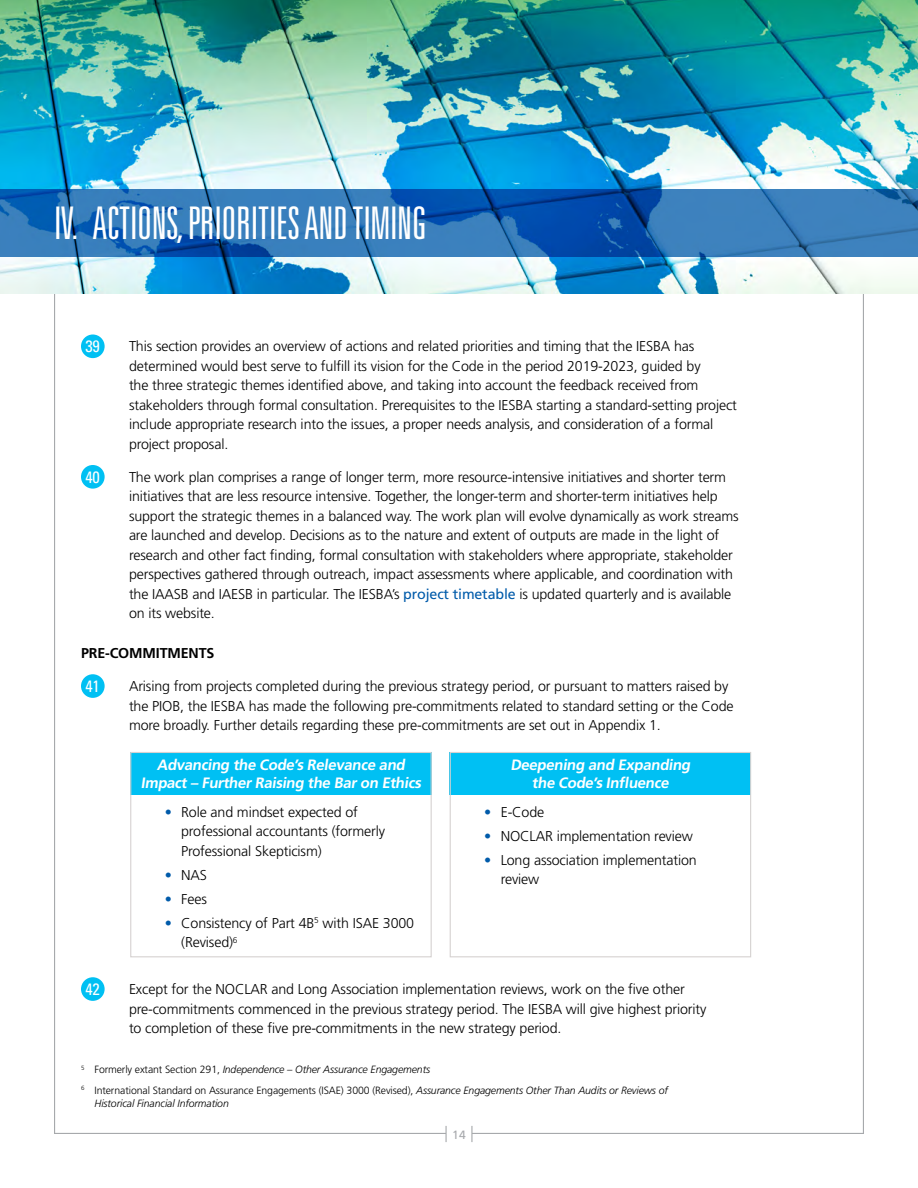
<style>
.page{position:relative;width:918px;height:1188px;background:#fff}
.page>*{position:absolute;margin:0;border:0;box-sizing:border-box;transform-origin:0 0}
.t1{font:300 ultra-condensed 45px "Univers LT Std";letter-spacing:-.01em;color:#fff}
.t2{font:condensed 16.5px "Univers LT Std";letter-spacing:-.025em;color:#fff}
.t3{font:700 15px/18px "Frutiger LT Std";color:#fff;text-align:center}
.t4{font:300 14.25px/19.5px "Frutiger LT Std";letter-spacing:-.01em;color:#000}
.t5{font:700 14.25px "Frutiger LT Std";letter-spacing:-.01em;color:#000}
.t6{font:12px "Frutiger LT Std";color:#a7a9ac}
.t7{font:300 10.5px/20.2px "Frutiger LT Std";letter-spacing:-.01em;color:#000}
.t8{font:italic 300 10.5px "Frutiger LT Std";letter-spacing:-.01em;color:#000}
.s1{font-weight:400;color:#005baa}
.s2{color:#005baa}
.s3{font-style:italic}
</style>
<div class="page">
<svg style="left:446px;top:1126px;width:26px;height:16px"></svg>
<img style="left:0;top:0;width:918px;height:293px">
<svg style="left:0;top:189px;width:918px;height:68px;background:#296fb5"></svg>
<div style="left:81px;top:334px;width:24px;height:24px;background:#00c0f3;border-radius:50%"></div>
<div style="left:81px;top:465px;width:24px;height:24px;background:#00c0f3;border-radius:50%"></div>
<div style="left:81px;top:674px;width:24px;height:24px;background:#00c0f3;border-radius:50%"></div>
<div style="left:81px;top:977px;width:24px;height:24px;background:#00c0f3;border-radius:50%"></div>
<div style="left:130px;top:752px;width:302px;height:43px;background:#00c0f3"></div>
<div style="left:450px;top:752px;width:301px;height:43px;background:#00c0f3"></div>
<div style="left:130px;top:752px;width:302px;height:205px;border:1px solid #d6d2d1"></div>
<div style="left:450px;top:752px;width:301px;height:205px;border:1px solid #d6d2d1"></div>
<h1 class="t1" style="left:54px;top:200px;width:374px">IV. ACTIONS, PRIORITIES AND TIMING</h1>
<p class="t2" style="left:86px;top:336px;width:16px">39</p>
<p class="t4" style="left:129px;top:337px;width:609px">This section provides an overview of actions and related priorities and timing that the IESBA has determined would best serve to fulfill its vision for the Code in the period 2019-2023, guided by<br>the three strategic themes identified above, and taking into account the feedback received from stakeholders through formal consultation. Prerequisites to the IESBA starting a standard-setting project include appropriate research into the issues, a proper needs analysis, and consideration of a formal project proposal.</p>
<p class="t2" style="left:86px;top:466px;width:16px">40</p>
<p class="t4" style="left:129px;top:467px;width:611px">The work plan comprises a range of longer term, more resource-intensive initiatives and shorter term initiatives that are less resource intensive. Together, the longer-term and shorter-term initiatives help support the strategic themes in a balanced way. The work plan will evolve dynamically as work streams are launched and develop. Decisions as to the nature and extent of outputs are made in the light of research and other fact finding, formal consultation with stakeholders where appropriate, stakeholder perspectives gathered through outreach, impact assessments where applicable, and coordination with the IAASB and IAESB in particular. The IESBA’s <span class="s1">project timetable</span> is updated quarterly and is available on its website.</p>
<p class="t5" style="left:81px;top:645px;width:135px">PRE-COMMITMENTS</p>
<p class="t2" style="left:86px;top:676px;width:16px">41</p>
<p class="t4" style="left:129px;top:677px;width:606px">Arising from projects completed during the previous strategy period, or pursuant to matters raised by the PIOB, the IESBA has made the following pre-commitments related to standard setting or the Code more broadly. Further details regarding these pre-commitments are set out in Appendix 1.</p>
<p class="t3" style="left:141px;top:756px;width:284px">Advancing the Code’s Relevance and<br>Impact – Further Raising the Bar on Ethics</p>
<p class="t3" style="left:510px;top:756px;width:184px">Deepening and Expanding the Code’s Influence</p>
<p class="t4" style="left:181px;top:802px;width:206px;text-indent:-17px"><span class="s2">•</span> Role and mindset expected of professional accountants (formerly<br>Professional Skepticism)</p>
<p class="t4" style="left:165px;top:865px;width:44px"><span class="s2">•</span> NAS</p>
<p class="t4" style="left:165px;top:889px;width:44px"><span class="s2">•</span> Fees</p>
<p class="t4" style="left:181px;top:914px;width:235px;text-indent:-17px"><span class="s2">•</span> Consistency of Part 4B<sup>5</sup> with ISAE 3000 (Revised)<sup>6</sup></p>
<p class="t4" style="left:484px;top:802px;width:62px"><span class="s2">•</span> E-Code</p>
<p class="t4" style="left:484px;top:826px;width:210px"><span class="s2">•</span> NOCLAR implementation review</p>
<p class="t4" style="left:501px;top:850px;width:198px;text-indent:-17px"><span class="s2">•</span> Long association implementation review</p>
<p class="t2" style="left:86px;top:979px;width:16px">42</p>
<p class="t4" style="left:129px;top:980px;width:579px">Except for the NOCLAR and Long Association implementation reviews, work on the five other pre-commitments commenced in the previous strategy period. The IESBA will give highest priority to completion of these five pre-commitments in the new strategy period.</p>
<p class="t7" style="left:81px;top:1060px;width:588px"><sup>5</sup> Formerly extant Section 291, <span class="s3">Independence – Other Assurance Engagements<br></span><sup>6</sup> International Standard on Assurance Engagements (ISAE) 3000 (Revised), <span class="s3">Assurance Engagements Other Than Audits or Reviews of</span></p>
<p class="t8" style="left:94px;top:1097px;width:136px">Historical Financial Information</p>
<p class="t6" style="left:452px;top:1127px;width:15px">14</p>
</div>
